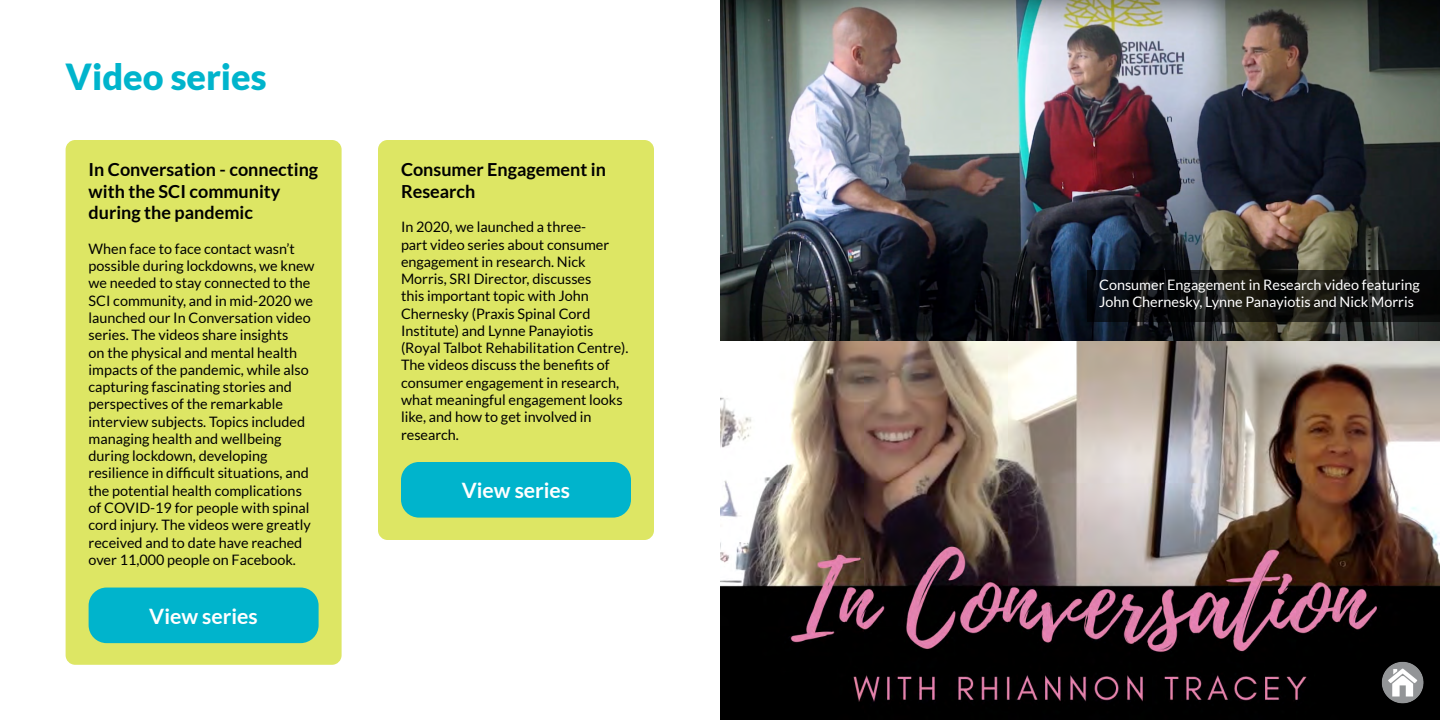
<style>
.page{position:relative;width:1440px;height:720px;background:#fff}
.page>*{position:absolute;margin:0;border:0;box-sizing:border-box;transform-origin:0 0}
.t1{font:900 36px "Lato";color:#00b4cc}
.t2{font:700 21.2px "Lato";color:#fff}
.t3{font:700 18px/21.6px "Lato";color:#000}
.t4{font:14.4px/17.3px "Lato";color:#000}
.t5{font:14.4px/17.3px "Lato";color:#fff}
</style>
<div class="page">
<div style="left:378px;top:140px;width:276px;height:400px;background:#dde664;border-radius:10px"></div>
<div style="left:401px;top:462px;width:230px;height:56px;background:#00b4cc;border-radius:18px"></div>
<div style="left:66px;top:140px;width:276px;height:525px;background:#dde664;border-radius:10px"></div>
<div style="left:89px;top:588px;width:230px;height:55px;background:#00b4cc;border-radius:18px"></div>
<img style="left:720px;top:0;width:720px;height:720px">
<img style="left:1381px;top:661px;width:43px;height:43px">
<svg style="left:1087px;top:270px;width:353px;height:51px;background:#111211"></svg>
<h1 class="t1" style="left:66px;top:56px;width:203px">Video series</h1>
<p class="t3" style="left:89px;top:158px;width:231px">In Conversation - connecting with the SCI community during the pandemic</p>
<p class="t4" style="left:89px;top:240px;width:228px">When face to face contact wasn’t possible during lockdowns, we knew we needed to stay connected to the SCI community, and in mid-2020 we launched our In Conversation video series. The videos share insights<br>on the physical and mental health impacts of the pandemic, while also capturing fascinating stories and perspectives of the remarkable interview subjects. Topics included managing health and wellbeing during lockdown, developing resilience in difficult situations, and the potential health complications of COVID-19 for people with spinal cord injury. The videos were greatly received and to date have reached over 11,000 people on Facebook.</p>
<h2 class="t2" style="left:149px;top:604px;width:110px">View series</h2>
<p class="t3" style="left:401px;top:158px;width:206px">Consumer Engagement in<br>Research</p>
<p class="t4" style="left:401px;top:218px;width:229px">In 2020, we launched a three-<br>part video series about consumer engagement in research. Nick<br>Morris, SRI Director, discusses<br>this important topic with John<br>Chernesky (Praxis Spinal Cord<br>Institute) and Lynne Panayiotis (Royal Talbot Rehabilitation Centre).<br>The videos discuss the benefits of consumer engagement in research, what meaningful engagement looks like, and how to get involved in research.</p>
<h2 class="t2" style="left:462px;top:478px;width:110px">View series</h2>
<p class="t5" style="left:1099px;top:276px;width:322px">Consumer Engagement in Research video featuring<br>John Chernesky, Lynne Panayiotis and Nick Morris</p>
</div>
